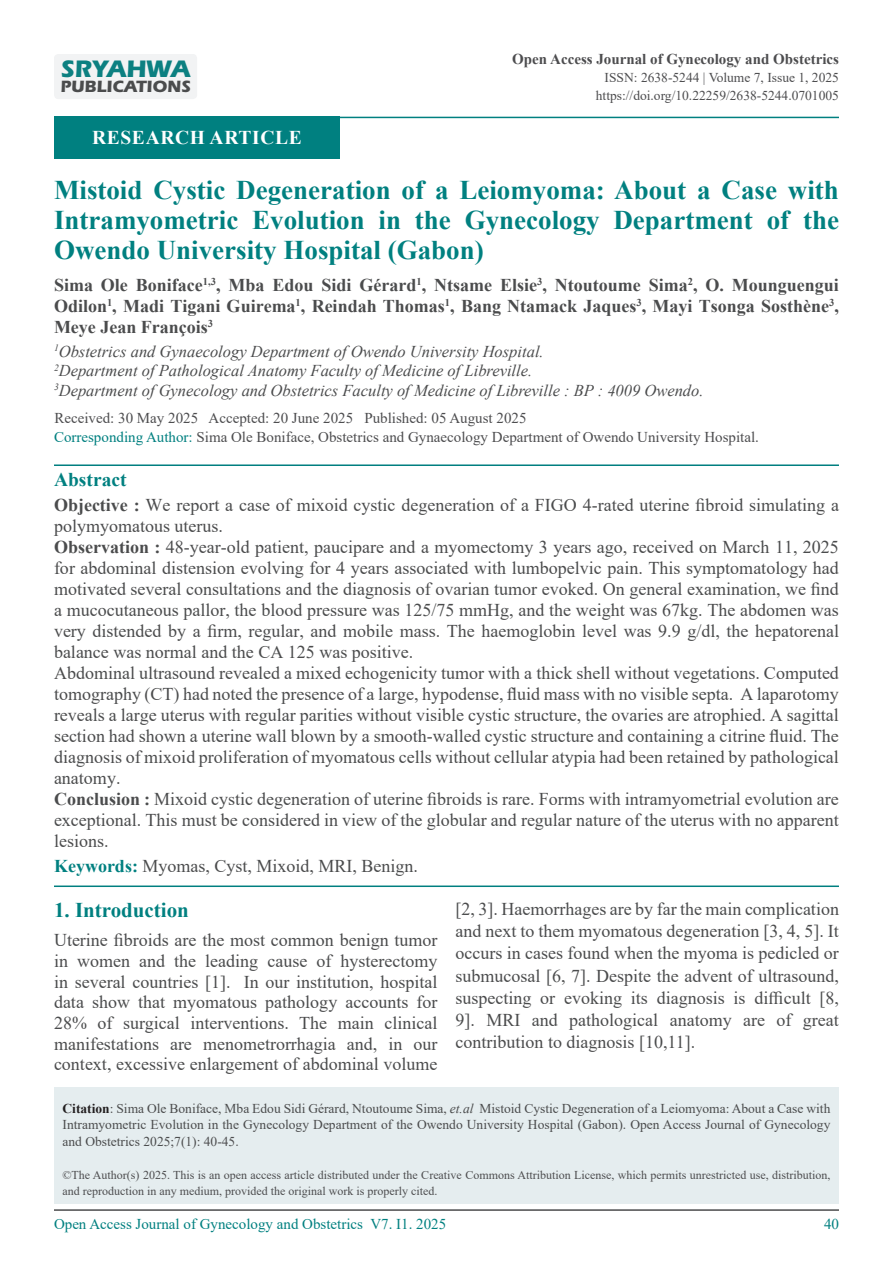
<style>
.page{position:relative;width:893px;height:1263px;background:#fff}
.page>*{position:absolute;margin:0;border:0;box-sizing:border-box;transform-origin:0 0}
.t1{font:700 27px/30px "Times New Roman";color:#008080;text-align:justify}
.t2{font:700 24.75px "ITC Eras Std";color:#0c8081}
.t3{font:700 21px "Times New Roman";color:#008080}
.t4{font:700 19.5px "Times New Roman";letter-spacing:.035em;color:#fff}
.t5{font:700 19.5px "Times New Roman";color:#008080}
.t6{font:18px/21px "Times New Roman";color:#4b4c4d;text-align:justify}
.t7{font:700 18px/21px "Times New Roman";color:#4b4c4d;text-align:justify}
.t8{font:700 16.95px "ITC Eras Std";color:#4b4c4d}
.t9{font:italic 16.5px "Times New Roman";color:#4b4c4d}
.t10{font:15px "Times New Roman";color:#4d4d4f}
.t11{font:15px "Times New Roman";color:#008080}
.t12{font:700 15px "Times New Roman";color:#4d4d4f}
.t13{font:13.5px/16.5px "Times New Roman";color:#4b4c4d;text-align:justify}
.t14{font:13.5px "Times New Roman";color:#4d4d4f}
.t15{font:12px/16.5px "Times New Roman";color:#4d4d4f}
.s1{color:#008080}
.s2{font-weight:700}
.s3{font-weight:700;color:#008080}
.s4{font-weight:700;color:#231f20}
.s5{font-style:italic}
.s6{color:#4d4d4f}
</style>
<div class="page">
<hr style="left:54px;top:1209px;width:785px;height:2px;background:#4b4c4d">
<div style="left:54px;top:54px;width:143px;height:45px;background:#f2f3f4;border-radius:4px"></div>
<hr style="left:54px;top:117px;width:785px;height:1px;background:#008080">
<div style="left:54px;top:117px;width:286px;height:42px;background:#008080"></div>
<hr style="left:54px;top:464px;width:785px;height:2px;background:#007f80">
<hr style="left:54px;top:885px;width:785px;height:2px;background:#007f80">
<div style="left:54px;top:1087px;width:785px;height:116px;background:#e5edef"></div>
<p class="t2" style="left:60px;top:55px;width:131px">SRYAHWA</p>
<p class="t8" style="left:60px;top:77px;width:132px">PUBLICATIONS</p>
<p class="t4" style="left:92px;top:124px;width:211px">Research Article</p>
<p class="t12" style="left:512px;top:48px;width:328px">Open Access Journal of Gynecology and Obstetrics</p>
<p class="t14" style="left:605px;top:68px;width:236px">ISSN: 2638-5244 | Volume 7, Issue 1, 2025</p>
<p class="t14" style="left:596px;top:86px;width:245px">https://doi.org/10.22259/2638-5244.0701005</p>
<p class="t1" style="left:54px;top:174px;width:786px">Mistoid Cystic Degeneration of a Leiomyoma: About a Case with Intramyometric Evolution in the Gynecology Department of the Owendo University Hospital (Gabon)</p>
<p class="t7" style="left:54px;top:274px;width:786px">Sima Ole Boniface<sup>1,3</sup>, Mba Edou Sidi Gérard<sup>1</sup>, Ntsame Elsie<sup>3</sup>, Ntoutoume Sima<sup>2</sup>, O. Mounguengui Odilon<sup>1</sup>, Madi Tigani Guirema<sup>1</sup>, Reindah Thomas<sup>1</sup>, Bang Ntamack Jaques<sup>3</sup>, Mayi Tsonga Sosthène<sup>3</sup>, Meye Jean François<sup>3</sup></p>
<p class="t9" style="left:54px;top:340px;width:491px"><sup>1</sup>Obstetrics and Gynaecology Department of Owendo University Hospital.</p>
<p class="t9" style="left:54px;top:360px;width:480px"><sup>2</sup>Department of Pathological Anatomy Faculty of Medicine of Libreville.</p>
<p class="t9" style="left:54px;top:379px;width:651px"><sup>3</sup>Department of Gynecology and Obstetrics Faculty of Medicine of Libreville : BP : 4009 Owendo.</p>
<p class="t10" style="left:54px;top:408px;width:474px">Received: 30 May 2025 Accepted: 20 June 2025 Published: 05 August 2025</p>
<p class="t10" style="left:54px;top:427px;width:706px"><span class="s1">Corresponding Author:</span> Sima Ole Boniface, Obstetrics and Gynaecology Department of Owendo University Hospital.</p>
<p class="t5" style="left:54px;top:465px;width:74px">Abstract</p>
<p class="t6" style="left:54px;top:494px;width:786px"><span class="s2">Objective :</span> We report a case of mixoid cystic degeneration of a FIGO 4-rated uterine fibroid simulating a polymyomatous uterus.</p>
<p class="t6" style="left:54px;top:536px;width:786px"><span class="s2">Observation :</span> 48-year-old patient, paucipare and a myomectomy 3 years ago, received on March 11, 2025 for abdominal distension evolving for 4 years associated with lumbopelvic pain. This symptomatology had motivated several consultations and the diagnosis of ovarian tumor evoked. On general examination, we find a mucocutaneous pallor, the blood pressure was 125/75 mmHg, and the weight was 67kg. The abdomen was very distended by a firm, regular, and mobile mass. The haemoglobin level was 9.9 g/dl, the hepatorenal balance was normal and the CA 125 was positive.</p>
<p class="t6" style="left:54px;top:662px;width:786px">Abdominal ultrasound revealed a mixed echogenicity tumor with a thick shell without vegetations. Computed tomography (CT) had noted the presence of a large, hypodense, fluid mass with no visible septa. A laparotomy reveals a large uterus with regular parities without visible cystic structure, the ovaries are atrophied. A sagittal section had shown a uterine wall blown by a smooth-walled cystic structure and containing a citrine fluid. The diagnosis of mixoid proliferation of myomatous cells without cellular atypia had been retained by pathological anatomy.</p>
<p class="t6" style="left:54px;top:788px;width:786px"><span class="s2">Conclusion :</span> Mixoid cystic degeneration of uterine fibroids is rare. Forms with intramyometrial evolution are exceptional. This must be considered in view of the globular and regular nature of the uterus with no apparent lesions.</p>
<p class="t6" style="left:54px;top:855px;width:366px"><span class="s3">Keywords:</span> Myomas, Cyst, Mixoid, MRI, Benign.</p>
<p class="t3" style="left:54px;top:894px;width:136px">1. Introduction</p>
<p class="t6" style="left:54px;top:929px;width:385px">Uterine fibroids are the most common benign tumor in women and the leading cause of hysterectomy in several countries [1]. In our institution, hospital data show that myomatous pathology accounts for 28% of surgical interventions. The main clinical manifestations are menometrorrhagia and, in our context, excessive enlargement of abdominal volume</p>
<p class="t6" style="left:455px;top:897px;width:385px;line-height:22.2px">[2, 3]. Haemorrhages are by far the main complication and next to them myomatous degeneration [3, 4, 5]. It occurs in cases found when the myoma is pedicled or submucosal [6, 7]. Despite the advent of ultrasound, suspecting or evoking its diagnosis is difficult [8, 9]. MRI and pathological anatomy are of great contribution to diagnosis [10,11].</p>
<p class="t13" style="left:63px;top:1099px;width:769px"><span class="s4">Citation</span>: Sima Ole Boniface, Mba Edou Sidi Gérard, Ntoutoume Sima, <span class="s5">et.al</span> Mistoid Cystic Degeneration of a Leiomyoma: About a Case with Intramyometric Evolution in the Gynecology Department of the Owendo University Hospital (Gabon). Open Access Journal of Gynecology and Obstetrics 2025;7(1): <span class="s6">40-45.</span></p>
<p class="t15" style="left:63px;top:1166px;width:769px">©The Author(s) 2025. This is an open access article distributed under the Creative Commons Attribution License, which permits unrestricted use, distribution, and reproduction in any medium, provided the original work is properly cited.</p>
<p class="t11" style="left:54px;top:1213px;width:394px">Open Access Journal of Gynecology and Obstetrics V7. I1. 2025</p>
<p class="t11" style="left:824px;top:1213px;width:16px">40</p>
</div>
